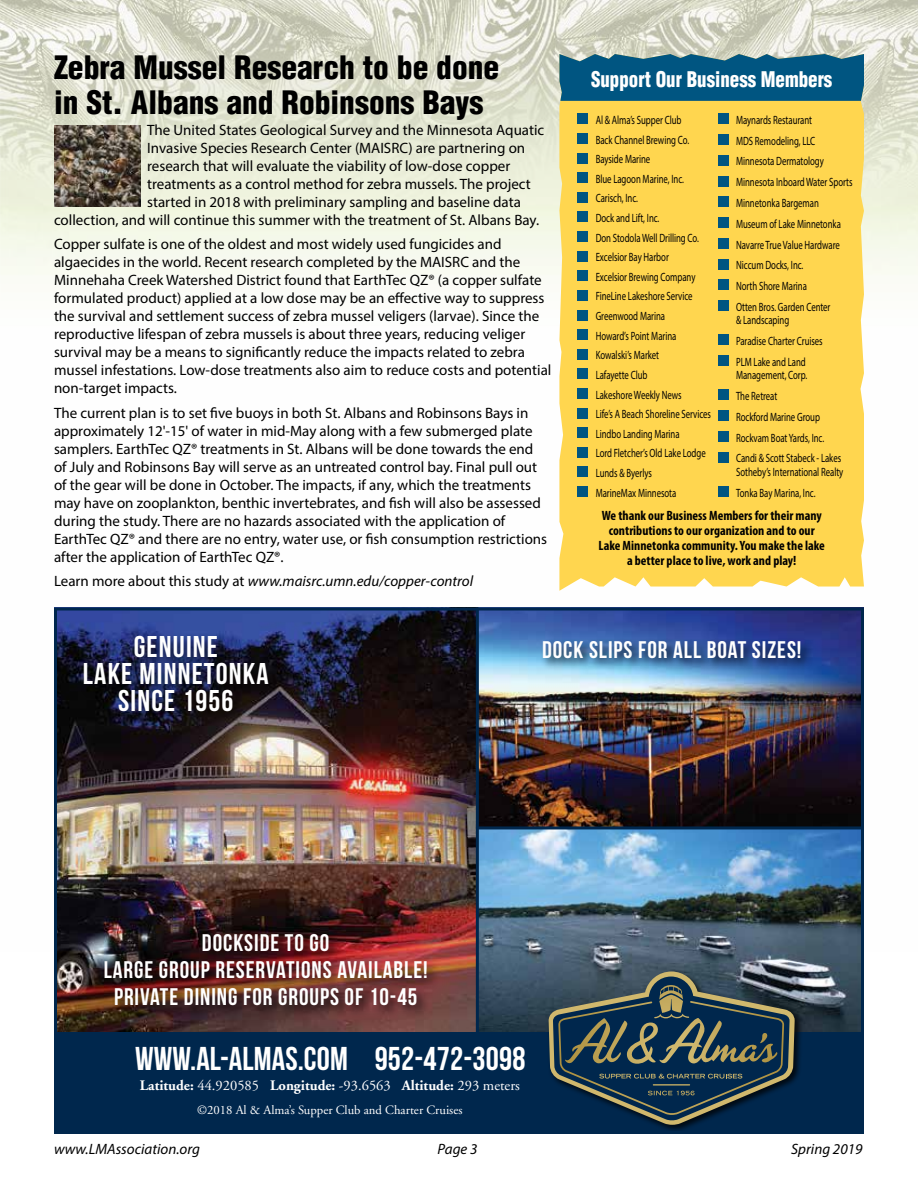
<style>
.page{position:relative;width:918px;height:1188px;background:#fff}
.page>*{position:absolute;margin:0;border:0;box-sizing:border-box;transform-origin:0 0}
.t1{font:33px "Bebas Neue";letter-spacing:.005em;color:#fff}
.t2{font:900 condensed 31.5px/34.5px "Helvetica";color:#000}
.t3{font:30px/27px "Bebas Neue";letter-spacing:.04em;color:#fff;text-align:center}
.t4{font:24px/27px "Bebas Neue";letter-spacing:.04em;color:#fff;text-align:center}
.t5{font:900 condensed 21px "Helvetica";color:#fff;scale:.9 1}
.t6{font:15px/18px "Myriad Pro";color:#000}
.t7{font:italic 15px "Myriad Pro";color:#000}
.t8{font:700 14.55px "Adobe Garamond";color:#fff}
.t9{font:700 condensed 13.5px/15px "Myriad Pro";color:#000;text-align:center}
.t10{font:12.75px "Adobe Garamond";color:#fff}
.t11{font:12px/19.6px "Myriad Pro";letter-spacing:-.005em;color:#000;scale:.73 1}
.s1{font-style:normal}
.s2{font-weight:400}
</style>
<div class="page">
<img style="left:0;top:0;width:918px;height:608px">
<img style="left:479px;top:829px;width:381px;height:204px">
<img style="left:479px;top:612px;width:381px;height:214px">
<img style="left:58px;top:612px;width:418px;height:421px">
<div style="left:54px;top:1033px;width:810px;height:101px;background:#00274d"></div>
<div style="left:547px;top:969px;width:256px;height:163px;background:#000;opacity:.75"></div>
<svg style="left:549px;top:972px;width:246px;height:153px"></svg>
<hr style="left:476px;top:608px;width:3px;height:428px;background:#00274d">
<hr style="left:477px;top:826px;width:387px;height:3px;background:#00274d">
<div style="left:54px;top:608px;width:810px;height:526px;border:3px solid #00274d"></div>
<div style="left:80px;top:632px;width:203px;height:94px;background:#000;opacity:.75"></div>
<div style="left:101px;top:931px;width:339px;height:87px;background:#000;opacity:.75"></div>
<div style="left:540px;top:638px;width:274px;height:33px;background:#000;opacity:.75"></div>
<div style="left:559px;top:101px;width:305px;height:490px;background:#ffd64f"></div>
<svg style="left:559px;top:54px;width:305px;height:47px;background:#0e5d84"></svg>
<div style="left:578px;top:114px;width:10px;height:10px;background:#005581"></div>
<div style="left:578px;top:133px;width:10px;height:11px;background:#005581"></div>
<div style="left:578px;top:153px;width:10px;height:10px;background:#005581"></div>
<div style="left:578px;top:173px;width:10px;height:10px;background:#005581"></div>
<div style="left:578px;top:192px;width:10px;height:10px;background:#005581"></div>
<div style="left:578px;top:212px;width:10px;height:10px;background:#005581"></div>
<div style="left:578px;top:232px;width:10px;height:10px;background:#005581"></div>
<div style="left:578px;top:251px;width:10px;height:10px;background:#005581"></div>
<div style="left:578px;top:271px;width:10px;height:10px;background:#005581"></div>
<div style="left:578px;top:290px;width:10px;height:10px;background:#005581"></div>
<div style="left:578px;top:310px;width:10px;height:10px;background:#005581"></div>
<div style="left:578px;top:330px;width:10px;height:10px;background:#005581"></div>
<div style="left:578px;top:349px;width:10px;height:10px;background:#005581"></div>
<div style="left:578px;top:369px;width:10px;height:10px;background:#005581"></div>
<div style="left:578px;top:388px;width:10px;height:11px;background:#005581"></div>
<div style="left:578px;top:408px;width:10px;height:10px;background:#005581"></div>
<div style="left:578px;top:428px;width:10px;height:10px;background:#005581"></div>
<div style="left:578px;top:447px;width:10px;height:10px;background:#005581"></div>
<div style="left:578px;top:467px;width:10px;height:10px;background:#005581"></div>
<div style="left:578px;top:486px;width:10px;height:11px;background:#005581"></div>
<div style="left:718px;top:114px;width:10px;height:10px;background:#005581"></div>
<div style="left:718px;top:135px;width:10px;height:10px;background:#005581"></div>
<div style="left:718px;top:155px;width:10px;height:10px;background:#005581"></div>
<div style="left:718px;top:176px;width:10px;height:10px;background:#005581"></div>
<div style="left:718px;top:197px;width:10px;height:10px;background:#005581"></div>
<div style="left:718px;top:218px;width:10px;height:10px;background:#005581"></div>
<div style="left:718px;top:238px;width:10px;height:11px;background:#005581"></div>
<div style="left:718px;top:259px;width:10px;height:10px;background:#005581"></div>
<div style="left:718px;top:280px;width:10px;height:10px;background:#005581"></div>
<div style="left:718px;top:301px;width:10px;height:10px;background:#005581"></div>
<div style="left:718px;top:335px;width:10px;height:10px;background:#005581"></div>
<div style="left:718px;top:356px;width:10px;height:10px;background:#005581"></div>
<div style="left:718px;top:390px;width:10px;height:10px;background:#005581"></div>
<div style="left:718px;top:411px;width:10px;height:10px;background:#005581"></div>
<div style="left:718px;top:431px;width:10px;height:11px;background:#005581"></div>
<div style="left:718px;top:452px;width:10px;height:10px;background:#005581"></div>
<div style="left:718px;top:486px;width:10px;height:11px;background:#005581"></div>
<img style="left:54px;top:126px;width:86px;height:81px">
<h2 class="t2" style="left:54px;top:50px;width:447px">Zebra Mussel Research to be done in St. Albans and Robinsons Bays</h2>
<p class="t6" style="left:147px;top:121px;width:399px">The United States Geological Survey and the Minnesota Aquatic</p>
<p class="t6" style="left:147px;top:139px;width:380px">Invasive Species Research Center (MAISRC) are partnering on</p>
<p class="t6" style="left:147px;top:157px;width:365px">research that will evaluate the viability of low-dose copper</p>
<p class="t6" style="left:147px;top:175px;width:385px">treatments as a control method for zebra mussels. The project</p>
<p class="t6" style="left:147px;top:193px;width:375px">started in 2018 with preliminary sampling and baseline data</p>
<p class="t6" style="left:54px;top:211px;width:487px">collection, and will continue this summer with the treatment of St. Albans Bay.</p>
<p class="t6" style="left:54px;top:235px;width:499px">Copper sulfate is one of the oldest and most widely used fungicides and algaecides in the world. Recent research completed by the MAISRC and the Minnehaha Creek Watershed District found that EarthTec QZ® (a copper sulfate formulated product) applied at a low dose may be an effective way to suppress the survival and settlement success of zebra mussel veligers (larvae). Since the reproductive lifespan of zebra mussels is about three years, reducing veliger survival may be a means to significantly reduce the impacts related to zebra mussel infestations. Low-dose treatments also aim to reduce costs and potential non-target impacts.</p>
<p class="t6" style="left:54px;top:404px;width:495px">The current plan is to set five buoys in both St. Albans and Robinsons Bays in approximately 12'-15' of water in mid-May along with a few submerged plate samplers. EarthTec QZ® treatments in St. Albans will be done towards the end of July and Robinsons Bay will serve as an untreated control bay. Final pull out of the gear will be done in October. The impacts, if any, which the treatments may have on zooplankton, benthic invertebrates, and fish will also be assessed during the study. There are no hazards associated with the application of EarthTec QZ® and there are no entry, water use, or fish consumption restrictions after the application of EarthTec QZ®.</p>
<p class="t7" style="left:54px;top:572px;width:421px"><span class="s1">Learn more about this study at</span> www.maisrc.umn.edu/copper-control</p>
<h3 class="t5" style="left:591px;top:66px;width:270px">Support Our Business Members</h3>
<p class="t11" style="left:596px;top:110px;width:160px">Al &amp; Alma’s Supper Club<br>Back Channel Brewing Co.<br>Bayside Marine<br>Blue Lagoon Marine, Inc.<br>Carisch, Inc.<br>Dock and Lift, Inc.<br>Don Stodola Well Drilling Co.<br>Excelsior Bay Harbor<br>Excelsior Brewing Company<br>FineLine Lakeshore Service<br>Greenwood Marina<br>Howard’s Point Marina<br>Kowalski’s Market<br>Lafayette Club<br>Lakeshore Weekly News<br>Life’s A Beach Shoreline Services<br>Lindbo Landing Marina<br>Lord Fletcher’s Old Lake Lodge<br>Lunds &amp; Byerlys<br>MarineMax Minnesota</p>
<p class="t11" style="left:736px;top:109px;width:161px;line-height:20.7px">Maynards Restaurant<br>MDS Remodeling, LLC<br>Minnesota Dermatology<br>Minnesota Inboard Water Sports<br>Minnetonka Bargeman<br>Museum of Lake Minnetonka<br>Navarre True Value Hardware<br>Niccum Docks, Inc.<br>North Shore Marina<br>Otten Bros. Garden Center</p>
<p class="t11" style="left:736px;top:310px;width:120px;line-height:20.7px">&amp; Landscaping<br>Paradise Charter Cruises<br>PLM Lake and Land</p>
<p class="t11" style="left:736px;top:365px;width:146px;line-height:20.7px">Management, Corp.<br>The Retreat<br>Rockford Marine Group<br>Rockvam Boat Yards, Inc.<br>Candi &amp; Scott Stabeck - Lakes</p>
<p class="t11" style="left:736px;top:461px;width:149px;line-height:20.7px">Sotheby’s International Realty<br>Tonka Bay Marina, Inc.</p>
<p class="t9" style="left:598px;top:508px;width:228px">We thank our Business Members for their many contributions to our organization and to our Lake Minnetonka community. You make the lake a better place to live, work and play!</p>
<h3 class="t3" style="left:83px;top:633px;width:187px">GENUINE<br>LAKE MINNETONKA<br>SINCE 1956</h3>
<h3 class="t4" style="left:542px;top:636px;width:261px">DOCK SLIPS FOR ALL BOAT SIZES!</h3>
<h3 class="t4" style="left:104px;top:929px;width:326px">DOCKSIDE TO GO<br>LARGE GROUP RESERVATIONS AVAILABLE!<br>PRIVATE DINING FOR GROUPS OF 10-45</h3>
<h1 class="t1" style="left:135px;top:1040px;width:392px">WWW.AL-ALMAS.COM 952-472-3098</h1>
<p class="t8" style="left:140px;top:1078px;width:382px">Latitude: <span class="s2">44.920585</span> Longitude: <span class="s2">-93.6563</span> Altitude: <span class="s2">293 meters</span></p>
<p class="t10" style="left:197px;top:1103px;width:267px">©2018 Al &amp; Alma’s Supper Club and Charter Cruises</p>
<p class="t7" style="left:54px;top:1140px;width:147px">www.LMAssociation.org</p>
<p class="t7" style="left:438px;top:1140px;width:41px">Page 3</p>
<p class="t7" style="left:791px;top:1140px;width:73px">Spring 2019</p>
</div>
